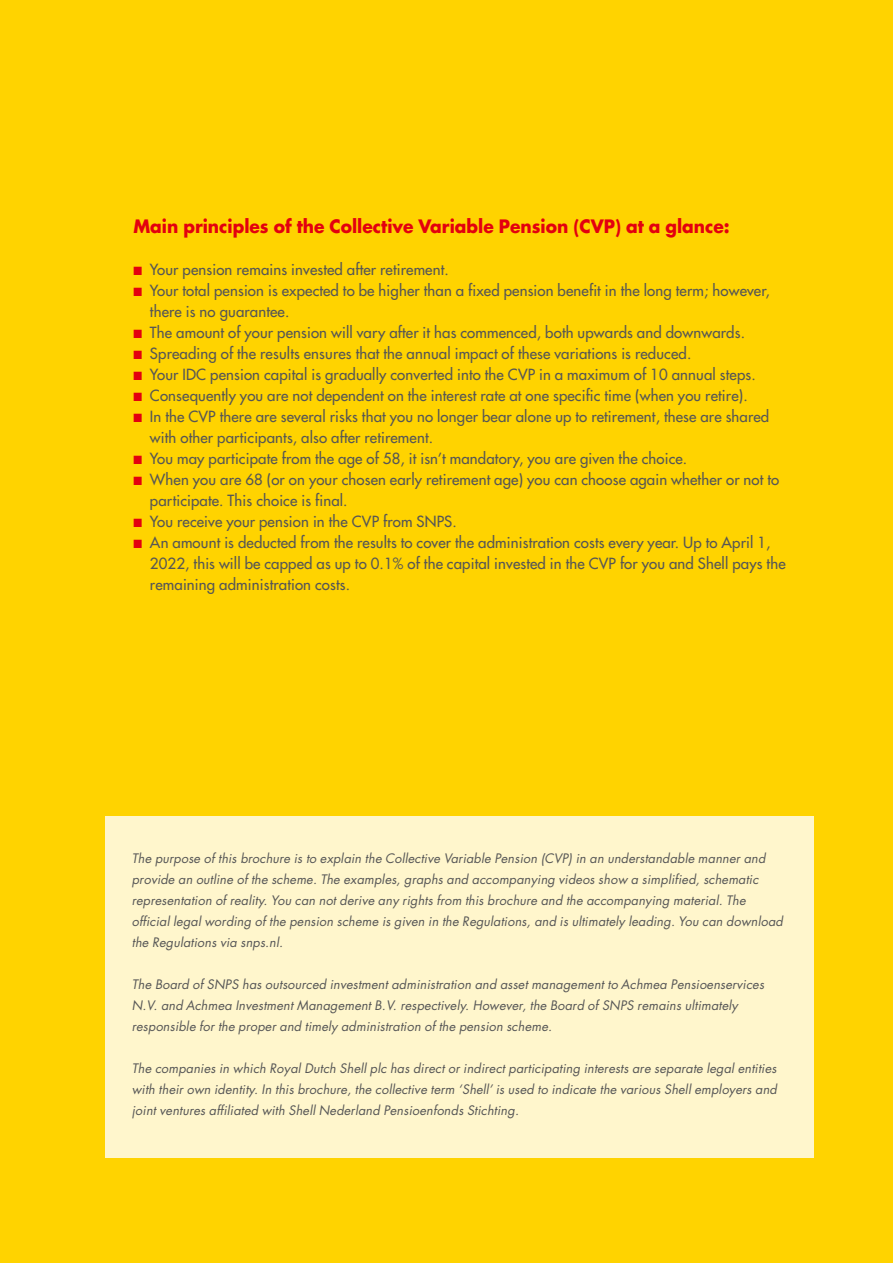
<style>
.page{position:relative;width:893px;height:1263px;background:#ffd300}
.page>*{position:absolute;margin:0;border:0;box-sizing:border-box;transform-origin:0 0}
.t1{font:700 18px "Futura Std";color:#e3000f;scale:.95 1}
.t2{font:500 15px/21px "Futura Std";letter-spacing:.01em;color:#565656}
.t3{font:italic 12.75px/21px "Futura";letter-spacing:.01em;color:#565656}
.s1{color:#e3000f}
</style>
<div class="page">
<div style="left:105px;top:816px;width:709px;height:342px;background:#fff6cc"></div>
<p class="t1" style="left:133px;top:214px;width:629px">Main principles of the Collective Variable Pension (CVP) at a glance:</p>
<p class="t2" style="left:133px;top:259px;width:317px"><span class="s1">■</span> Your pension remains invested after retirement.</p>
<p class="t2" style="left:150px;top:280px;width:621px;text-indent:-17px"><span class="s1">■</span> Your total pension is expected to be higher than a fixed pension benefit in the long term; however, there is no guarantee.</p>
<p class="t2" style="left:133px;top:322px;width:613px"><span class="s1">■</span> The amount of your pension will vary after it has commenced, both upwards and downwards.</p>
<p class="t2" style="left:133px;top:343px;width:559px"><span class="s1">■</span> Spreading of the results ensures that the annual impact of these variations is reduced.</p>
<p class="t2" style="left:133px;top:364px;width:624px"><span class="s1">■</span> Your IDC pension capital is gradually converted into the CVP in a maximum of 10 annual steps.</p>
<p class="t2" style="left:133px;top:385px;width:616px"><span class="s1">■</span> Consequently you are not dependent on the interest rate at one specific time (when you retire).</p>
<p class="t2" style="left:150px;top:406px;width:621px;text-indent:-17px"><span class="s1">■</span> In the CVP there are several risks that you no longer bear alone up to retirement, these are shared with other participants, also after retirement.</p>
<p class="t2" style="left:133px;top:448px;width:555px"><span class="s1">■</span> You may participate from the age of 58, it isn’t mandatory, you are given the choice.</p>
<p class="t2" style="left:150px;top:469px;width:631px;text-indent:-17px"><span class="s1">■</span> When you are 68 (or on your chosen early retirement age) you can choose again whether or not to participate. This choice is final.</p>
<p class="t2" style="left:133px;top:511px;width:325px"><span class="s1">■</span> You receive your pension in the CVP from SNPS.</p>
<p class="t2" style="left:150px;top:532px;width:637px;text-indent:-17px"><span class="s1">■</span> An amount is deducted from the results to cover the administration costs every year. Up to April 1,<br>2022, this will be capped as up to 0.1% of the capital invested in the CVP for you and Shell pays the remaining administration costs.</p>
<p class="t3" style="left:132px;top:848px;width:652px">The purpose of this brochure is to explain the Collective Variable Pension (CVP) in an understandable manner and provide an outline of the scheme. The examples, graphs and accompanying videos show a simplified, schematic representation of reality. You can not derive any rights from this brochure and the accompanying material. The official legal wording of the pension scheme is given in the Regulations, and is ultimately leading. You can download the Regulations via snps.nl.</p>
<p class="t3" style="left:132px;top:974px;width:634px">The Board of SNPS has outsourced investment administration and asset management to Achmea Pensioenservices<br>N.V. and Achmea Investment Management B.V. respectively. However, the Board of SNPS remains ultimately responsible for the proper and timely administration of the pension scheme.</p>
<p class="t3" style="left:132px;top:1058px;width:647px;text-align:justify">The companies in which Royal Dutch Shell plc has direct or indirect participating interests are separate legal entities with their own identity. In this brochure, the collective term ‘Shell’ is used to indicate the various Shell employers and joint ventures affiliated with Shell Nederland Pensioenfonds Stichting.</p>
</div>
